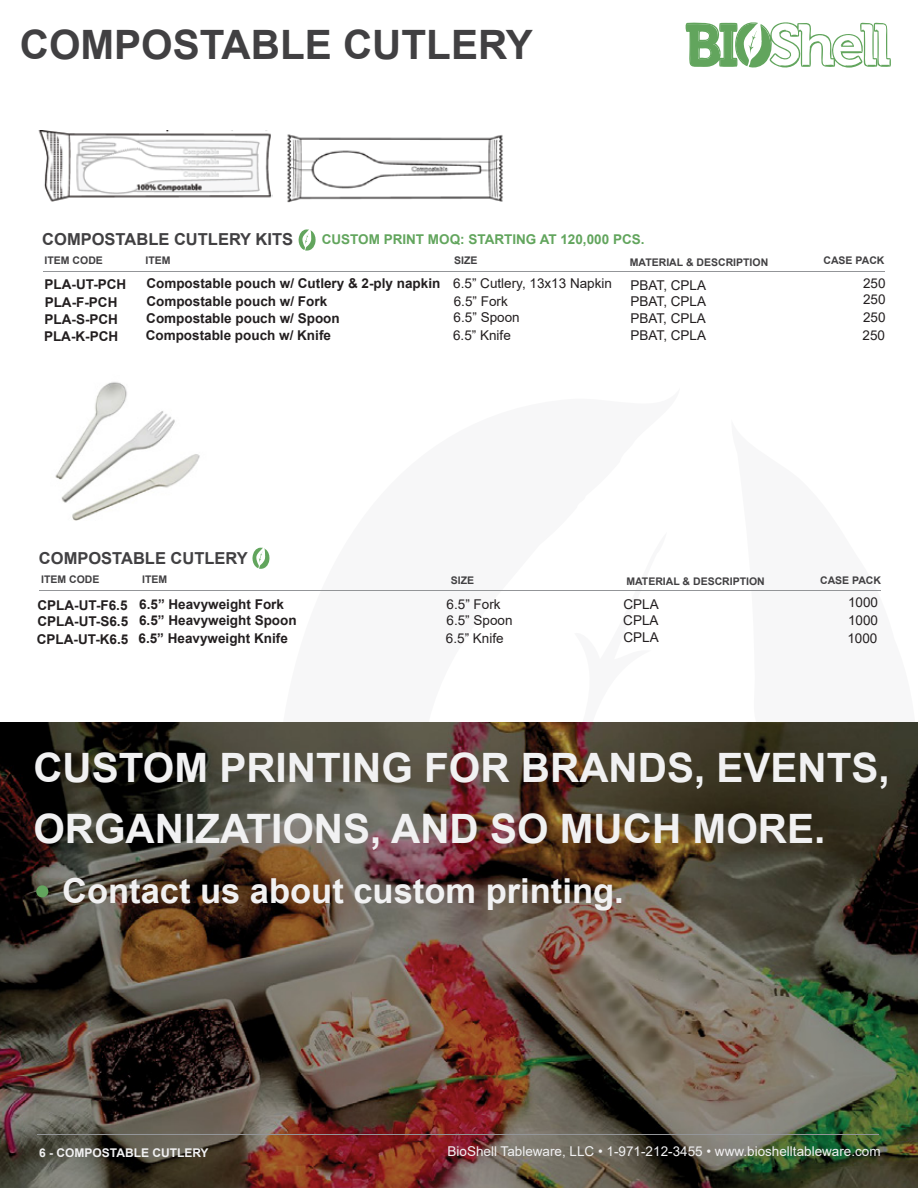
<style>
.page{position:relative;width:918px;height:1188px;background:#fff}
.page>*{position:absolute;margin:0;border:0;box-sizing:border-box;transform-origin:0 0}
.t1{font:700 40.5px/60.6px "Arial";color:#f1f1f2}
.t2{font:700 40.5px "Arial";color:#414042}
.t3{font:700 34.5px "Arial";color:#f1f1f2}
.t4{font:700 16.5px "Arial";color:#414042}
.t5{font:700 13.5px "Arial";color:#231f20}
.t6{font:13.5px "Arial";color:#231f20}
.t7{font:13.5px "Arial";color:#f1f1f2}
.t8{font:700 13.5px "Arial";color:#62a55d}
.t9{font:700 12px "Arial";color:#f1f1f2}
.t10{font:700 10.5px "Arial";color:#414042}
</style>
<div class="page">
<img style="left:0;top:723px;width:918px;height:465px">
<hr style="left:37px;top:1135px;width:842px;height:1px;background:#939598">
<img style="left:38px;top:130px;width:235px;height:72px">
<img style="left:287px;top:134px;width:216px;height:69px">
<svg style="left:299px;top:229px;width:17px;height:22px"></svg>
<hr style="left:43px;top:271px;width:841px;height:1px;background:#939598">
<svg style="left:252px;top:547px;width:18px;height:22px"></svg>
<hr style="left:40px;top:590px;width:841px;height:1px;background:#939598">
<div style="left:36px;top:885px;width:12px;height:13px;background:#62a55d;border-radius:50%"></div>
<img style="left:55px;top:382px;width:145px;height:139px">
<svg style="left:685px;top:22px;width:206px;height:46px"></svg>
<h1 class="t2" style="left:20px;top:17px;width:515px">COMPOSTABLE CUTLERY</h1>
<p class="t4" style="left:42px;top:227px;width:252px">COMPOSTABLE CUTLERY KITS</p>
<p class="t10" style="left:45px;top:253px;width:60px">ITEM CODE</p>
<p class="t10" style="left:146px;top:253px;width:27px">ITEM</p>
<p class="t10" style="left:454px;top:253px;width:25px">SIZE</p>
<p class="t10" style="left:630px;top:255px;width:140px">MATERIAL &amp; DESCRIPTION</p>
<p class="t10" style="left:823px;top:253px;width:63px">CASE PACK</p>
<p class="t5" style="left:45px;top:275px;width:83px">PLA-UT-PCH</p>
<p class="t5" style="left:146px;top:274px;width:296px">Compostable pouch w/ Cutlery &amp; 2-ply napkin</p>
<p class="t6" style="left:863px;top:274px;width:24px">250</p>
<p class="t5" style="left:45px;top:293px;width:74px">PLA-F-PCH</p>
<p class="t5" style="left:146px;top:292px;width:182px">Compostable pouch w/ Fork</p>
<p class="t6" style="left:863px;top:290px;width:24px">250</p>
<p class="t8" style="left:322px;top:229px;width:324px">CUSTOM PRINT MOQ: STARTING AT 120,000 PCS.</p>
<p class="t6" style="left:453px;top:274px;width:160px">6.5” Cutlery, 13x13 Napkin</p>
<p class="t6" style="left:631px;top:276px;width:77px">PBAT, CPLA</p>
<p class="t6" style="left:454px;top:292px;width:56px">6.5” Fork</p>
<p class="t6" style="left:631px;top:292px;width:77px">PBAT, CPLA</p>
<p class="t5" style="left:45px;top:309px;width:75px">PLA-S-PCH</p>
<p class="t5" style="left:146px;top:308px;width:195px">Compostable pouch w/ Spoon</p>
<p class="t6" style="left:454px;top:308px;width:68px">6.5” Spoon</p>
<p class="t6" style="left:630px;top:309px;width:77px">PBAT, CPLA</p>
<p class="t6" style="left:863px;top:308px;width:24px">250</p>
<p class="t5" style="left:44px;top:327px;width:76px">PLA-K-PCH</p>
<p class="t5" style="left:146px;top:326px;width:187px">Compostable pouch w/ Knife</p>
<p class="t6" style="left:453px;top:326px;width:59px">6.5” Knife</p>
<p class="t6" style="left:631px;top:326px;width:77px">PBAT, CPLA</p>
<p class="t6" style="left:863px;top:326px;width:24px">250</p>
<p class="t4" style="left:39px;top:547px;width:211px">COMPOSTABLE CUTLERY</p>
<p class="t10" style="left:41px;top:572px;width:60px">ITEM CODE</p>
<p class="t10" style="left:142px;top:572px;width:27px">ITEM</p>
<p class="t10" style="left:626px;top:574px;width:140px">MATERIAL &amp; DESCRIPTION</p>
<p class="t10" style="left:820px;top:572px;width:63px">CASE PACK</p>
<p class="t5" style="left:38px;top:594px;width:248px">CPLA-UT-F6.5 6.5” Heavyweight Fork</p>
<p class="t6" style="left:447px;top:595px;width:56px">6.5” Fork</p>
<p class="t6" style="left:623px;top:595px;width:37px">CPLA</p>
<p class="t6" style="left:848px;top:593px;width:32px">1000</p>
<p class="t5" style="left:37px;top:611px;width:261px">CPLA-UT-S6.5 6.5” Heavyweight Spoon</p>
<p class="t6" style="left:447px;top:611px;width:68px">6.5” Spoon</p>
<p class="t6" style="left:623px;top:611px;width:37px">CPLA</p>
<p class="t6" style="left:848px;top:611px;width:32px">1000</p>
<p class="t5" style="left:37px;top:628px;width:253px">CPLA-UT-K6.5 6.5” Heavyweight Knife</p>
<p class="t6" style="left:446px;top:629px;width:59px">6.5” Knife</p>
<p class="t6" style="left:623px;top:628px;width:37px">CPLA</p>
<p class="t6" style="left:847px;top:629px;width:32px">1000</p>
<p class="t10" style="left:451px;top:572px;width:25px">SIZE</p>
<h1 class="t1" style="left:33px;top:738px;width:858px">CUSTOM PRINTING FOR BRANDS, EVENTS,<br>ORGANIZATIONS, AND SO MUCH MORE.</h1>
<h2 class="t3" style="left:62px;top:867px;width:563px">Contact us about custom printing.</h2>
<p class="t9" style="left:39px;top:1144px;width:171px">6 - COMPOSTABLE CUTLERY</p>
<p class="t7" style="left:448px;top:1142px;width:435px">BioShell Tableware, LLC • 1-971-212-3455 • www.bioshelltableware.com</p>
</div>
